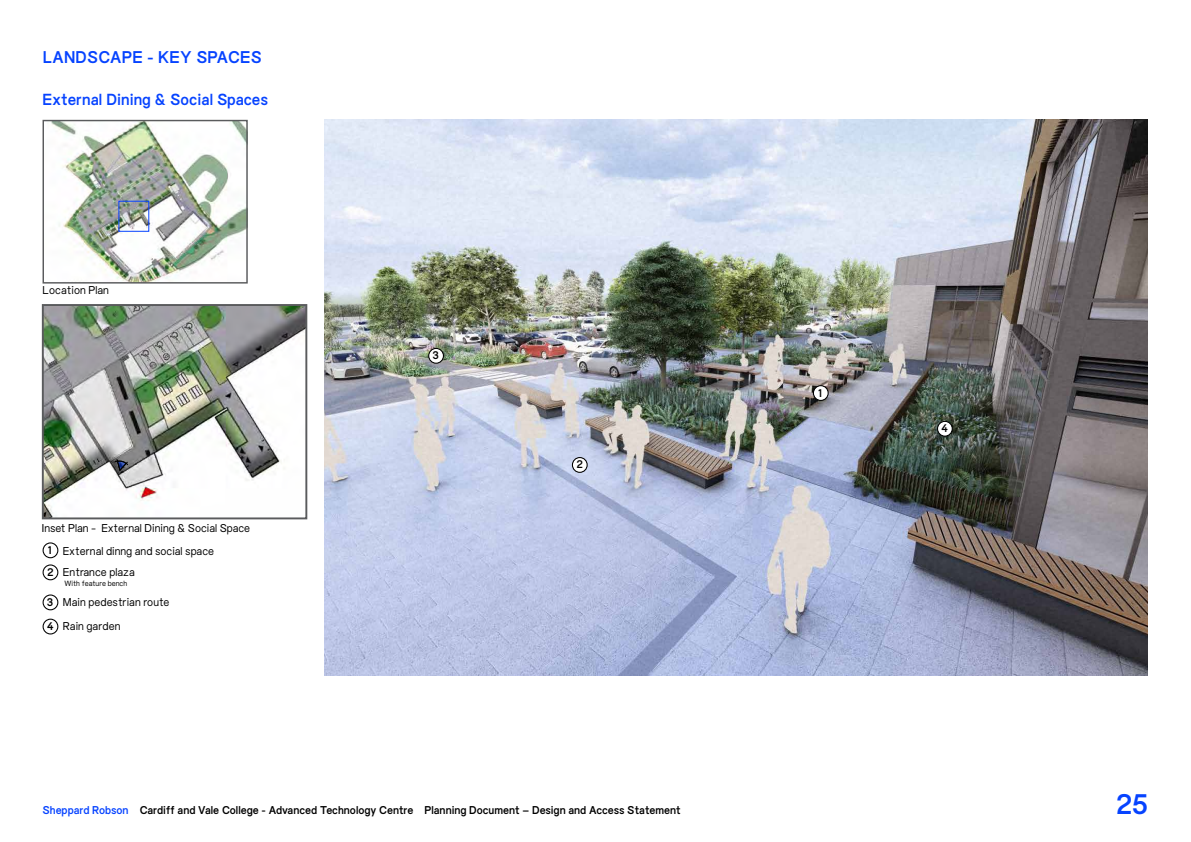
<style>
.page{position:relative;width:1191px;height:842px;background:#fff}
.page>*{position:absolute;margin:0;border:0;box-sizing:border-box;transform-origin:0 0}
.t1{font:700 30px "Everyday";color:#0643ff}
.t2{font:700 18px "Everyday";letter-spacing:.01em;color:#0643ff}
.t3{font:700 17px "Everyday";color:#0643ff}
.t4{font:12px/23px "Everyday";color:#000}
.t5{font:700 12px "Everyday";letter-spacing:-.005em;color:#000}
.t6{font:700 11.7px "Everyday";color:#000}
.t7{font:8px "Everyday";color:#000}
.s1{font-weight:700;font-size:11.7px}
.s2{color:#0643ff}
</style>
<div class="page">
<img style="left:324px;top:120px;width:823px;height:555px">
<img style="left:45px;top:307px;width:259px;height:209px">
<div style="left:42px;top:304px;width:265px;height:215px;border:2px solid #5a5b5d"></div>
<div style="left:43px;top:542px;width:15px;height:16px;border:1px solid #000;border-radius:50%"></div>
<div style="left:43px;top:564px;width:15px;height:16px;border:1px solid #000;border-radius:50%"></div>
<div style="left:43px;top:594px;width:15px;height:16px;border:1px solid #000;border-radius:50%"></div>
<div style="left:43px;top:619px;width:15px;height:15px;border:1px solid #000;border-radius:50%"></div>
<div style="left:813px;top:386px;width:15px;height:14px;background:#fff;border-radius:50%"></div>
<div style="left:813px;top:385px;width:15px;height:16px;border:1px solid #000;border-radius:50%"></div>
<div style="left:572px;top:458px;width:15px;height:14px;background:#fff;border-radius:50%"></div>
<div style="left:572px;top:457px;width:15px;height:16px;border:1px solid #000;border-radius:50%"></div>
<div style="left:429px;top:348px;width:14px;height:15px;background:#fff;border-radius:50%"></div>
<div style="left:428px;top:348px;width:16px;height:16px;border:1px solid #000;border-radius:50%"></div>
<div style="left:937px;top:421px;width:15px;height:15px;background:#fff;border-radius:50%"></div>
<div style="left:937px;top:421px;width:15px;height:16px;border:1px solid #000;border-radius:50%"></div>
<img style="left:51px;top:122px;width:195px;height:160px">
<div style="left:43px;top:120px;width:205px;height:164px;border:1px solid #5a5b5d"></div>
<div style="left:118px;top:201px;width:31px;height:31px;border:1px solid #0643ff"></div>
<svg style="left:114px;top:458px;width:15px;height:13px"></svg>
<h2 class="t2" style="left:43px;top:48px;width:221px">LANDSCAPE - KEY SPACES</h2>
<h3 class="t3" style="left:43px;top:90px;width:227px">External Dining &amp; Social Spaces</h3>
<p class="t4" style="left:43px;top:279px;width:68px">Location Plan</p>
<p class="t4" style="left:48px;top:517px;width:204px;text-indent:-6px">Inset Plan - External Dining &amp; Social Space<br><span class="s1">1</span> External dinng and social space</p>
<p class="t4" style="left:47px;top:561px;width:89px"><span class="s1">2</span> Entrance plaza</p>
<p class="t7" style="left:65px;top:579px;width:64px">With feature bench</p>
<p class="t4" style="left:47px;top:591px;width:124px;line-height:24.2px"><span class="s1">3</span> Main pedestrian route<br><span class="s1">4</span> Rain garden</p>
<p class="t6" style="left:432px;top:349px;width:8px">3</p>
<p class="t6" style="left:576px;top:458px;width:8px">2</p>
<p class="t5" style="left:43px;top:803px;width:640px"><span class="s2">Sheppard Robson</span> Cardiff and Vale College - Advanced Technology Centre Planning Document – Design and Access Statement</p>
<p class="t6" style="left:818px;top:386px;width:5px">1</p>
<p class="t6" style="left:941px;top:422px;width:9px">4</p>
<h1 class="t1" style="left:1115px;top:788px;width:34px">25</h1>
</div>
